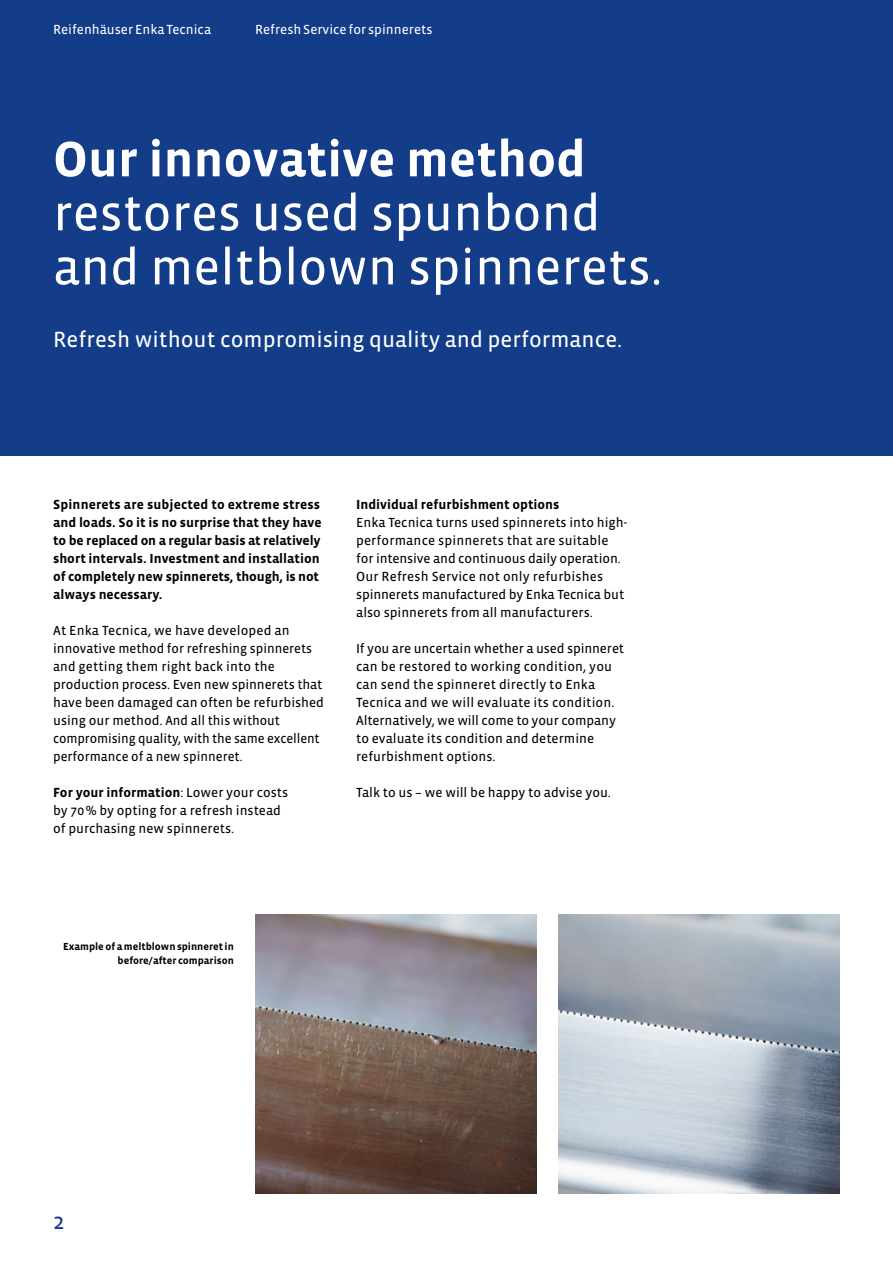
<style>
.page{position:relative;width:893px;height:1263px;background:#fff}
.page>*{position:absolute;margin:0;border:0;box-sizing:border-box;transform-origin:0 0}
.t1{font:51px/54px "Vista Sans OT";color:#fff}
.t2{font:700 51px "Vista Sans OT";color:#fff}
.t3{font:22.5px "Vista Sans OT";color:#fff}
.t4{font:22.5px "Vista Sans OT";color:#133c89}
.t5{font:13.5px/18px "Vista Sans OT";color:#000}
.t6{font:700 13.5px/18px "Vista Sans OT";color:#000}
.t7{font:13.5px "Vista Sans OT";color:#fff}
.t8{font:700 10.5px/13.5px "Vista Sans OT";color:#000;text-align:right}
.s1{font-weight:700}
</style>
<div class="page">
<img style="left:255px;top:914px;width:282px;height:279px">
<img style="left:558px;top:914px;width:282px;height:279px">
<div style="left:0;top:0;width:893px;height:455px;background:#133c89"></div>
<p class="t7" style="left:53px;top:22px;width:160px">Reifenhäuser Enka Tecnica</p>
<p class="t7" style="left:255px;top:22px;width:179px">Refresh Service for spinnerets</p>
<h1 class="t2" style="left:53px;top:133px;width:534px">Our innovative method</h1>
<h1 class="t1" style="left:53px;top:187px;width:611px">restores used spunbond and meltblown spinnerets.</h1>
<h2 class="t3" style="left:53px;top:328px;width:571px">Refresh without compromising quality and performance.</h2>
<p class="t6" style="left:53px;top:496px;width:270px">Spinnerets are subjected to extreme stress and loads. So it is no surprise that they have to be replaced on a regular basis at relatively short intervals. Investment and installation of completely new spinnerets, though, is not always necessary.</p>
<p class="t5" style="left:53px;top:622px;width:272px">At Enka Tecnica, we have developed an innovative method for refreshing spinnerets and getting them right back into the production process. Even new spinnerets that have been damaged can often be refurbished using our method. And all this without compromising quality, with the same excellent performance of a new spinneret.</p>
<p class="t5" style="left:53px;top:784px;width:237px"><span class="s1">For your information</span>: Lower your costs by 70% by opting for a refresh instead of purchasing new spinnerets.</p>
<p class="t6" style="left:356px;top:496px;width:205px">Individual refurbishment options</p>
<p class="t5" style="left:356px;top:514px;width:272px">Enka Tecnica turns used spinnerets into high&shy;performance spinnerets that are suitable for intensive and continuous daily operation.<br>Our Refresh Service not only refurbishes spinnerets manufactured by Enka Tecnica but also spinnerets from all manufacturers.</p>
<p class="t5" style="left:356px;top:640px;width:270px">If you are uncertain whether a used spinneret can be restored to working condition, you can send the spinneret directly to Enka Tecnica and we will evaluate its condition.<br>Alternatively, we will come to your company to evaluate its condition and determine refurbishment options.</p>
<p class="t5" style="left:356px;top:784px;width:256px">Talk to us – we will be happy to advise you.</p>
<p class="t8" style="left:63px;top:940px;width:172px">Example of a meltblown spinneret in before/after comparison</p>
<h2 class="t4" style="left:53px;top:1210px;width:13px">2</h2>
</div>
